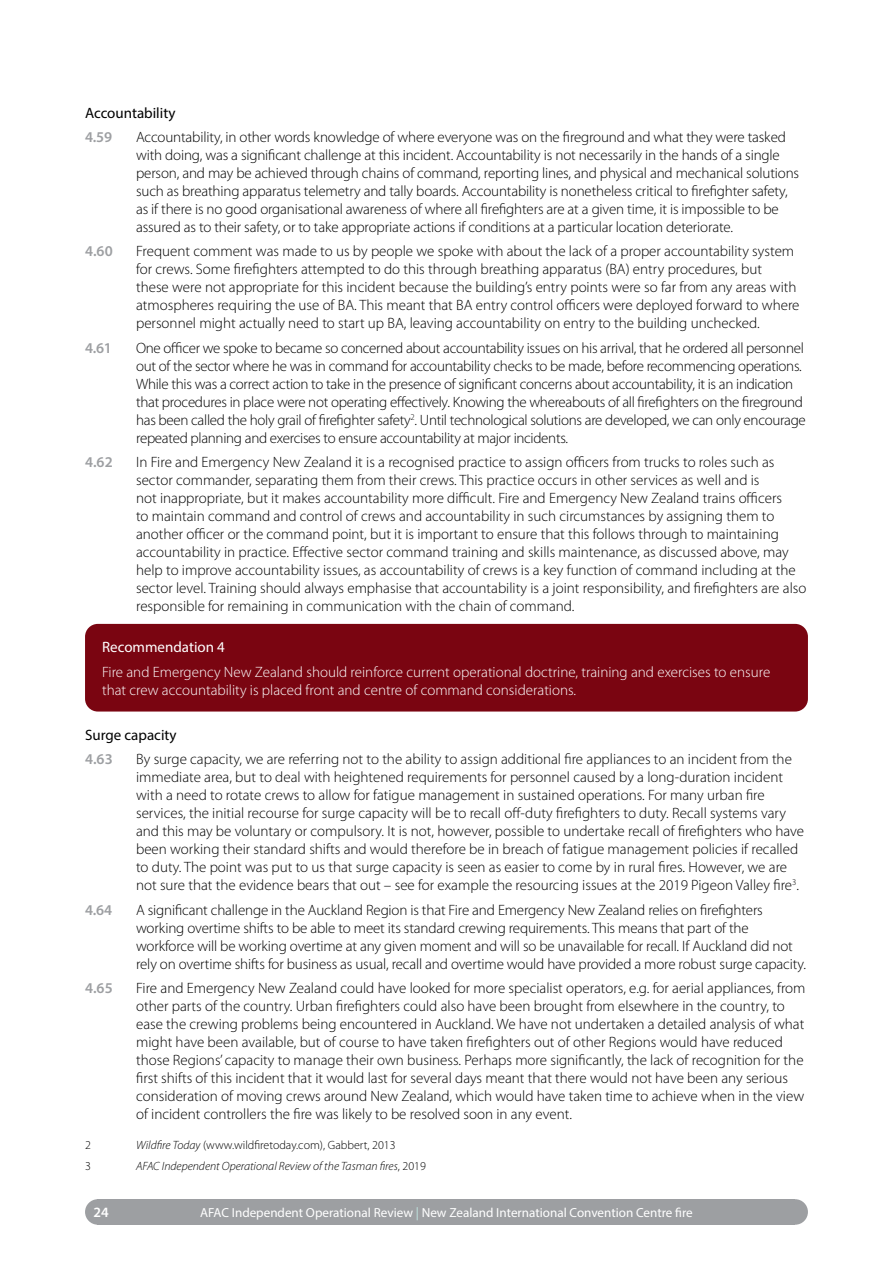
<style>
.page{position:relative;width:893px;height:1263px;background:#fff}
.page>*{position:absolute;margin:0;border:0;box-sizing:border-box;transform-origin:0 0}
.t1{font:300 15px/18px "Myriad Pro";color:#000}
.t2{font:300 15px/18px "Myriad Pro";letter-spacing:-.02em;color:#000}
.t3{font:300 15px/18px "Myriad Pro";color:#fff}
.t4{font:600 15px "Myriad Pro";color:#9d9fa2}
.t5{font:15px "Myriad Pro";color:#000}
.t6{font:15px "Myriad Pro";color:#fff}
.t7{font:600 14.25px "Myriad Pro";color:#fff}
.t8{font:13.2px "Myriad Pro";color:#fff}
.t9{font:italic 300 12px "Myriad Pro";color:#000}
.t10{font:300 12px "Myriad Pro";color:#000}
.s1{font-style:italic}
.s2{font-style:normal}
.s3{color:#c0e4e0}
</style>
<div class="page">
<div style="left:98px;top:1199px;width:697px;height:26px;background:#9d9fa2"></div>
<div style="left:85px;top:1199px;width:26px;height:26px;background:#9d9fa2;border-radius:50%"></div>
<div style="left:782px;top:1199px;width:26px;height:26px;background:#9d9fa2;border-radius:50%"></div>
<div style="left:85px;top:624px;width:723px;height:87px;background:#7a0511;border-radius:13px"></div>
<p class="t5" style="left:85px;top:103px;width:92px">Accountability</p>
<p class="t4" style="left:85px;top:127px;width:29px">4.59</p>
<p class="t1" style="left:136px;top:128px;width:665px">Accountability, in other words knowledge of where everyone was on the fireground and what they were tasked with doing, was a significant challenge at this incident. Accountability is not necessarily in the hands of a single person, and may be achieved through chains of command, reporting lines, and physical and mechanical solutions such as breathing apparatus telemetry and tally boards. Accountability is nonetheless critical to firefighter safety, as if there is no good organisational awareness of where all firefighters are at a given time, it is impossible to be assured as to their safety, or to take appropriate actions if conditions at a particular location deteriorate.</p>
<p class="t4" style="left:85px;top:242px;width:29px">4.60</p>
<p class="t1" style="left:136px;top:243px;width:665px">Frequent comment was made to us by people we spoke with about the lack of a proper accountability system for crews. Some firefighters attempted to do this through breathing apparatus (BA) entry procedures, but<br>these were not appropriate for this incident because the building’s entry points were so far from any areas with atmospheres requiring the use of BA. This meant that BA entry control officers were deployed forward to where personnel might actually need to start up BA, leaving accountability on entry to the building unchecked.</p>
<p class="t4" style="left:85px;top:338px;width:28px">4.61</p>
<p class="t2" style="left:136px;top:339px;width:671px">One officer we spoke to became so concerned about accountability issues on his arrival, that he ordered all personnel out of the sector where he was in command for accountability checks to be made, before recommencing operations.<br>While this was a correct action to take in the presence of significant concerns about accountability, it is an indication that procedures in place were not operating effectively. Knowing the whereabouts of all firefighters on the fireground has been called the holy grail of firefighter safety<sup>2</sup>. Until technological solutions are developed, we can only encourage repeated planning and exercises to ensure accountability at major incidents.</p>
<p class="t4" style="left:85px;top:452px;width:29px">4.62</p>
<p class="t1" style="left:136px;top:453px;width:672px">In Fire and Emergency New Zealand it is a recognised practice to assign officers from trucks to roles such as sector commander, separating them from their crews. This practice occurs in other services as well and is<br>not inappropriate, but it makes accountability more difficult. Fire and Emergency New Zealand trains officers<br>to maintain command and control of crews and accountability in such circumstances by assigning them to another officer or the command point, but it is important to ensure that this follows through to maintaining accountability in practice. Effective sector command training and skills maintenance, as discussed above, may help to improve accountability issues, as accountability of crews is a key function of command including at the sector level. Training should always emphasise that accountability is a joint responsibility, and firefighters are also responsible for remaining in communication with the chain of command.</p>
<p class="t6" style="left:102px;top:638px;width:124px">Recommendation 4</p>
<p class="t3" style="left:102px;top:663px;width:670px">Fire and Emergency New Zealand should reinforce current operational doctrine, training and exercises to ensure that crew accountability is placed front and centre of command considerations.</p>
<p class="t5" style="left:85px;top:725px;width:93px">Surge capacity</p>
<p class="t4" style="left:85px;top:750px;width:29px">4.63</p>
<p class="t1" style="left:136px;top:750px;width:670px">By surge capacity, we are referring not to the ability to assign additional fire appliances to an incident from the immediate area, but to deal with heightened requirements for personnel caused by a long-duration incident with a need to rotate crews to allow for fatigue management in sustained operations. For many urban fire services, the initial recourse for surge capacity will be to recall off-duty firefighters to duty. Recall systems vary and this may be voluntary or compulsory. It is not, however, possible to undertake recall of firefighters who have been working their standard shifts and would therefore be in breach of fatigue management policies if recalled to duty. The point was put to us that surge capacity is seen as easier to come by in rural fires. However, we are not sure that the evidence bears that out – see for example the resourcing issues at the 2019 Pigeon Valley fire<sup>3</sup>.</p>
<p class="t4" style="left:85px;top:900px;width:29px">4.64</p>
<p class="t1" style="left:136px;top:901px;width:671px">A significant challenge in the Auckland Region is that Fire and Emergency New Zealand relies on firefighters working overtime shifts to be able to meet its standard crewing requirements. This means that part of the workforce will be working overtime at any given moment and will so be unavailable for recall. If Auckland did not rely on overtime shifts for business as usual, recall and overtime would have provided a more robust surge capacity.</p>
<p class="t4" style="left:85px;top:978px;width:29px">4.65</p>
<p class="t1" style="left:136px;top:979px;width:671px">Fire and Emergency New Zealand could have looked for more specialist operators, e.g. for aerial appliances, from other parts of the country. Urban firefighters could also have been brought from elsewhere in the country, to ease the crewing problems being encountered in Auckland. We have not undertaken a detailed analysis of what might have been available, but of course to have taken firefighters out of other Regions would have reduced those Regions’ capacity to manage their own business. Perhaps more significantly, the lack of recognition for the first shifts of this incident that it would last for several days meant that there would not have been any serious consideration of moving crews around New Zealand, which would have taken time to achieve when in the view of incident controllers the fire was likely to be resolved soon in any event.</p>
<p class="t10" style="left:85px;top:1139px;width:7px">2</p>
<p class="t10" style="left:136px;top:1139px;width:261px"><span class="s1">Wildfire Today</span> (www.wildfiretoday.com), Gabbert, 2013</p>
<p class="t10" style="left:85px;top:1159px;width:7px">3</p>
<p class="t9" style="left:136px;top:1160px;width:291px">AFAC Independent Operational Review of the Tasman fires<span class="s2">, 2019</span></p>
<p class="t7" style="left:94px;top:1203px;width:17px">24</p>
<p class="t8" style="left:200px;top:1204px;width:494px">AFAC Independent Operational Review <span class="s3">|</span> New Zealand International Convention Centre fire</p>
</div>
